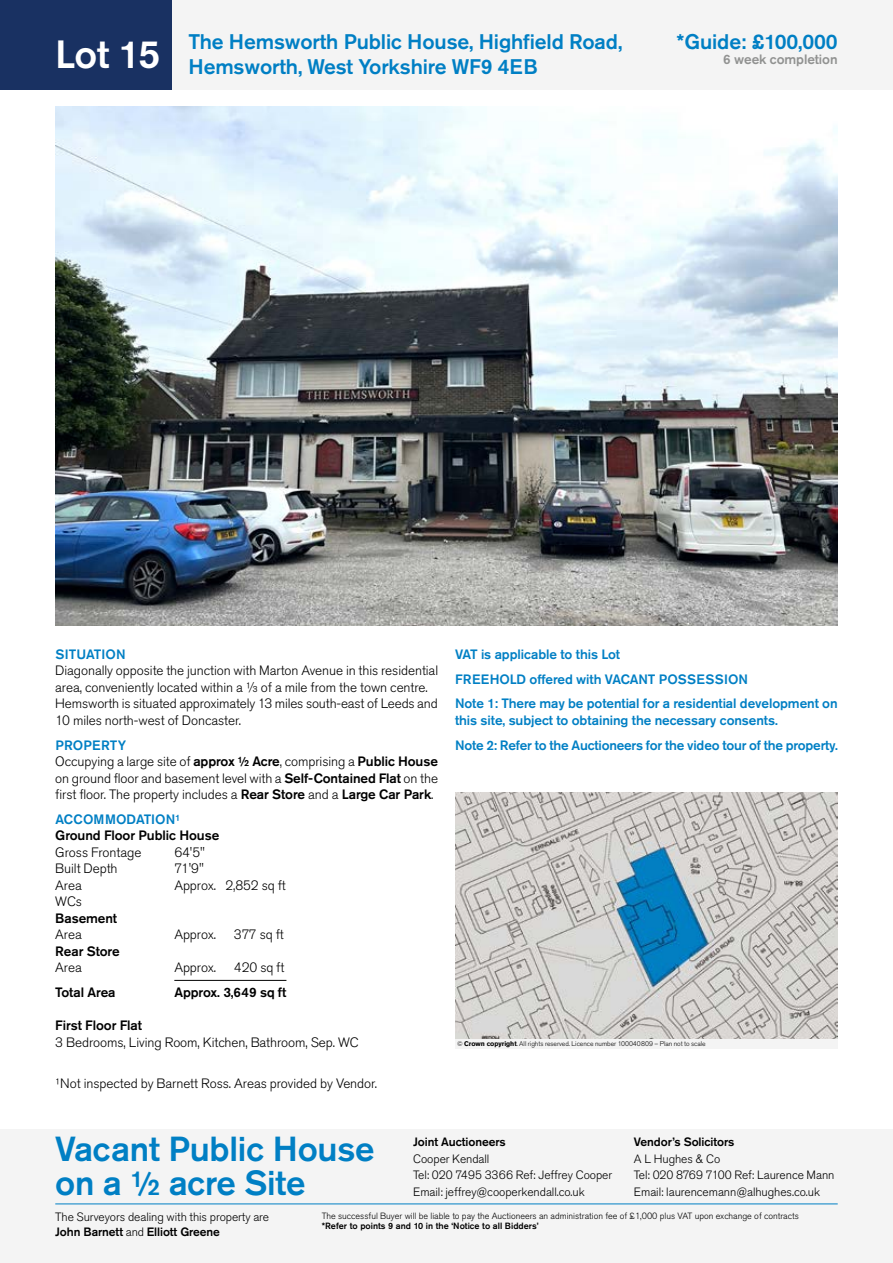
<style>
.page{position:relative;width:893px;height:1263px;background:#fff}
.page>*{position:absolute;margin:0;border:0;box-sizing:border-box;transform-origin:0 0}
.t1{font:500 39px "Akzidenz Grotesk Pro";color:#fff}
.t2{font:500 34.5px/34.5px "Akzidenz Grotesk Pro";letter-spacing:-.005em;color:#007fc4}
.t3{font:500 21px/25.2px "Akzidenz Grotesk Pro";letter-spacing:-.005em;color:#007fc4}
.t4{font:300 13.5px/16.5px "Akzidenz Grotesk Pro";letter-spacing:-.005em;color:#000}
.t5{font:500 13.5px/24.8px "Akzidenz Grotesk Pro";letter-spacing:-.005em;color:#007fc4}
.t6{font:500 13.5px "Akzidenz Grotesk Pro";letter-spacing:-.005em;color:#000}
.t7{font:500 13.5px "Akzidenz Grotesk Pro";letter-spacing:-.005em;color:#919291}
.t8{font:300 12px/16.5px "Akzidenz Grotesk Pro";letter-spacing:-.005em;color:#000}
.t9{font:500 12px "Akzidenz Grotesk Pro";letter-spacing:-.005em;color:#000}
.t10{font:300 9px "Akzidenz Grotesk Pro";color:#000}
.t11{font:500 9px "Akzidenz Grotesk Pro";color:#000}
.t12{font:300 6.75px "Akzidenz Grotesk Pro";letter-spacing:-.005em;color:#000}
.s1{font-weight:500;color:#007fc4}
.s2{font-weight:500}
.s3{font-weight:700}
</style>
<div class="page">
<div style="left:0;top:0;width:893px;height:89px;background:#f4f4f4"></div>
<div style="left:0;top:1129px;width:893px;height:134px;background:#f4f4f4"></div>
<div style="left:0;top:0;width:171px;height:89px;background:#193162"></div>
<hr style="left:55px;top:1203px;width:783px;height:1px;background:#007fc4">
<img style="left:55px;top:106px;width:783px;height:520px">
<hr style="left:174px;top:980px;width:112px;height:1px;background:#000">
<img style="left:455px;top:792px;width:383px;height:247px">
<div style="left:455px;top:1039px;width:383px;height:9px;background:#f4f4f4"></div>
<h1 class="t1" style="left:55px;top:29px;width:107px">Lot 15</h1>
<h3 class="t3" style="left:189px;top:29px;width:435px">The Hemsworth Public House, Highfield Road,<br>Hemsworth, West Yorkshire WF9 4EB</h3>
<h3 class="t3" style="left:677px;top:29px;width:163px">*Guide: £100,000</h3>
<p class="t7" style="left:723px;top:50px;width:116px">6 week completion</p>
<p class="t5" style="left:55px;top:642px;width:72px">SITUATION</p>
<p class="t4" style="left:55px;top:662px;width:384px">Diagonally opposite the junction with Marton Avenue in this residential area, conveniently located within a 1/3 of a mile from the town centre.<br>Hemsworth is situated approximately 13 miles south-east of Leeds and 10 miles north-west of Doncaster.</p>
<p class="t4" style="left:55px;top:737px;width:384px"><span class="s1">PROPERTY<br></span>Occupying a large site of <span class="s2">approx ½ Acre</span>, comprising a <span class="s2">Public House </span>on ground floor and basement level with a <span class="s2">Self-Contained Flat</span> on the first floor. The property includes a <span class="s2">Rear Store</span> and a <span class="s2">Large Car Park</span>.</p>
<p class="t5" style="left:55px;top:807px;width:127px">ACCOMMODATION¹</p>
<p class="t6" style="left:55px;top:827px;width:165px">Ground Floor Public House</p>
<p class="t4" style="left:55px;top:844px;width:88px">Gross Frontage</p>
<p class="t4" style="left:174px;top:844px;width:32px">64'5"</p>
<p class="t4" style="left:55px;top:860px;width:64px">Built Depth</p>
<p class="t4" style="left:174px;top:860px;width:31px">71'9"</p>
<p class="t4" style="left:55px;top:877px;width:28px">Area</p>
<p class="t4" style="left:174px;top:877px;width:113px">Approx. 2,852 sq ft</p>
<p class="t4" style="left:55px;top:893px;width:28px">WCs</p>
<p class="t6" style="left:55px;top:909px;width:63px">Basement</p>
<p class="t4" style="left:55px;top:926px;width:28px">Area</p>
<p class="t4" style="left:174px;top:926px;width:43px">Approx.</p>
<p class="t4" style="left:234px;top:926px;width:51px">377 sq ft</p>
<p class="t6" style="left:55px;top:942px;width:66px">Rear Store</p>
<p class="t4" style="left:55px;top:959px;width:28px">Area</p>
<p class="t4" style="left:174px;top:959px;width:43px">Approx.</p>
<p class="t4" style="left:234px;top:959px;width:52px">420 sq ft</p>
<p class="t6" style="left:55px;top:984px;width:62px">Total Area</p>
<p class="t6" style="left:174px;top:984px;width:113px">Approx. 3,649 sq ft</p>
<p class="t6" style="left:55px;top:1017px;width:88px">First Floor Flat</p>
<p class="t4" style="left:55px;top:1034px;width:305px">3 Bedrooms, Living Room, Kitchen, Bathroom, Sep. WC</p>
<p class="t4" style="left:55px;top:1075px;width:323px">¹Not inspected by Barnett Ross. Areas provided by Vendor.</p>
<p class="t5" style="left:455px;top:641px;width:384px">VAT is applicable to this Lot<br>FREEHOLD offered with VACANT POSSESSION<br>Note 1: There may be potential for a residential development on</p>
<p class="t5" style="left:455px;top:707px;width:384px">this site, subject to obtaining the necessary consents.<br>Note 2: Refer to the Auctioneers for the video tour of the property.</p>
<p class="t12" style="left:457px;top:1039px;width:250px">© <span class="s3">Crown copyright</span>. All rights reserved. Licence number 100040809 – Plan not to scale</p>
<h2 class="t2" style="left:55px;top:1131px;width:321px">Vacant Public House on a ½ acre Site</h2>
<p class="t9" style="left:413px;top:1134px;width:94px">Joint Auctioneers</p>
<p class="t8" style="left:413px;top:1150px;width:200px">Cooper Kendall<br>Tel: 020 7495 3366 Ref: Jeffrey Cooper<br>Email: jeffrey@cooperkendall.co.uk</p>
<p class="t9" style="left:634px;top:1134px;width:102px">Vendor’s Solicitors</p>
<p class="t8" style="left:634px;top:1150px;width:202px">A L Hughes &amp; Co<br>Tel: 020 8769 7100 Ref: Laurence Mann<br>Email: laurencemann@alhughes.co.uk</p>
<p class="t8" style="left:55px;top:1209px;width:215px;line-height:15px">The Surveyors dealing with this property are<br><span class="s2">John Barnett</span> and <span class="s2">Elliott Greene</span></p>
<p class="t10" style="left:322px;top:1209px;width:479px">The successful Buyer will be liable to pay the Auctioneers an administration fee of £1,000 plus VAT upon exchange of contracts</p>
<p class="t11" style="left:322px;top:1220px;width:218px">*Refer to points 9 and 10 in the ‘Notice to all Bidders’</p>
</div>
